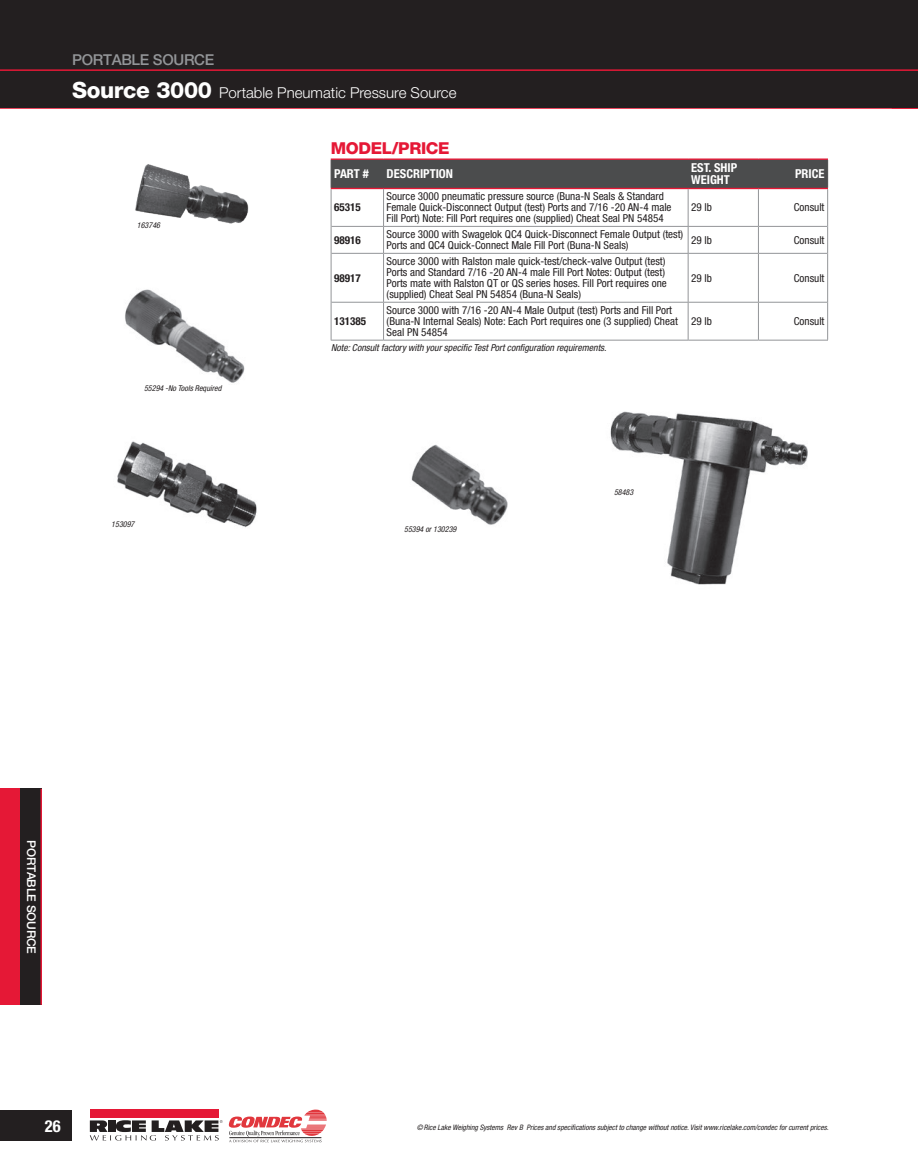
<style>
.page{position:relative;width:918px;height:1175px;background:#fff}
.page>*{position:absolute;margin:0;border:0;box-sizing:border-box;transform-origin:0 0}
._2011_The_Rest_Head{font:800 16.5px "Helvetica Neue LT Std";letter-spacing:-.02em;color:#e51836}
.t1{font:700 condensed 16.5px "Helvetica Neue LT Std";color:#fff}
._2011_Product_Name_H{font:300 15px "Helvetica Neue LT Std";color:#fff}
._2011_Product_Name_H-2{font:500 15px "Helvetica Neue LT Std";letter-spacing:-.02em;color:#939598}
._2011_T1_Head2_C{font:700 condensed 12.3px/12.3px "Helvetica Neue LT Std";color:#fff}
.t2{font:500 12px "Helvetica Neue LT Std";letter-spacing:-.02em;color:#fff}
._2011_T1_Body_C{font:condensed 10.95px/10.9px "Helvetica Neue LT Std";color:#231f20}
._2011_T1_Body_FR{font:condensed 10.95px "Helvetica Neue LT Std";color:#231f20}
._2011_T1_Body_C-2{font:700 condensed 10.95px "Helvetica Neue LT Std";color:#231f20}
._2011_Footnotes{font:italic condensed 9.6px "Helvetica Neue LT Std";color:#231f20}
._2011_Footnotes-2{font:italic condensed 8.1px "Helvetica Neue LT Std";color:#231f20}
.t3{font:italic condensed 7.5px "Helvetica Neue LT Std";color:#231f20}
.s1{font-weight:800;font-size:22.5px}
</style>
<div class="page">
<hr style="left:0;top:107px;width:918px;height:2px;background:#e51836">
<div style="left:0;top:0;width:918px;height:107px;background:#231f20"></div>
<hr style="left:0;top:69px;width:918px;height:2px;background:#e51836">
<div style="left:0;top:788px;width:20px;height:216px;background:#e51836"></div>
<div style="left:20px;top:788px;width:21px;height:216px;background:#231f20"></div>
<div style="left:0;top:1109px;width:72px;height:31px;background:#231f20"></div>
<hr style="left:40px;top:788px;width:2px;height:216px;background:#e51836">
<svg style="left:90px;top:1109px;width:237px;height:33px"></svg>
<hr style="left:229px;top:1137px;width:92px;height:1px;background:#231f20">
<img style="left:610px;top:411px;width:198px;height:174px">
<hr style="left:331px;top:158px;width:53px;height:2px;background:#e51836">
<hr style="left:331px;top:188px;width:53px;height:1px;background:#e51836">
<hr style="left:384px;top:158px;width:304px;height:2px;background:#e51836">
<hr style="left:384px;top:188px;width:304px;height:1px;background:#e51836">
<hr style="left:688px;top:158px;width:70px;height:2px;background:#e51836">
<hr style="left:688px;top:188px;width:70px;height:1px;background:#e51836">
<div style="left:331px;top:159px;width:497px;height:29px;background:#4b4c4d"></div>
<hr style="left:758px;top:158px;width:70px;height:2px;background:#e51836">
<hr style="left:758px;top:188px;width:70px;height:1px;background:#e51836">
<hr style="left:331px;top:189px;width:1px;height:37px;background:#939598">
<hr style="left:383px;top:189px;width:1px;height:37px;background:#939598">
<hr style="left:331px;top:226px;width:53px;height:1px;background:#939598">
<hr style="left:688px;top:189px;width:1px;height:37px;background:#939598">
<hr style="left:384px;top:226px;width:304px;height:1px;background:#939598">
<hr style="left:758px;top:189px;width:1px;height:37px;background:#939598">
<hr style="left:688px;top:226px;width:70px;height:1px;background:#939598">
<hr style="left:827px;top:189px;width:1px;height:37px;background:#939598">
<hr style="left:758px;top:226px;width:69px;height:1px;background:#939598">
<svg style="left:331px;top:226px;width:1px;height:27px"></svg>
<svg style="left:383px;top:227px;width:1px;height:26px"></svg>
<hr style="left:331px;top:253px;width:53px;height:1px;background:#939598">
<svg style="left:688px;top:227px;width:1px;height:26px"></svg>
<hr style="left:384px;top:253px;width:304px;height:1px;background:#939598">
<svg style="left:758px;top:227px;width:1px;height:26px"></svg>
<hr style="left:688px;top:253px;width:70px;height:1px;background:#939598">
<svg style="left:827px;top:226px;width:1px;height:27px"></svg>
<hr style="left:758px;top:253px;width:69px;height:1px;background:#939598">
<hr style="left:331px;top:253px;width:1px;height:49px;background:#939598">
<hr style="left:383px;top:254px;width:1px;height:48px;background:#939598">
<hr style="left:331px;top:302px;width:53px;height:1px;background:#939598">
<hr style="left:688px;top:254px;width:1px;height:48px;background:#939598">
<hr style="left:384px;top:302px;width:304px;height:1px;background:#939598">
<hr style="left:758px;top:254px;width:1px;height:48px;background:#939598">
<hr style="left:688px;top:302px;width:70px;height:1px;background:#939598">
<hr style="left:827px;top:253px;width:1px;height:49px;background:#939598">
<hr style="left:758px;top:302px;width:69px;height:1px;background:#939598">
<hr style="left:331px;top:302px;width:1px;height:38px;background:#939598">
<hr style="left:383px;top:302px;width:1px;height:38px;background:#939598">
<hr style="left:688px;top:302px;width:1px;height:38px;background:#939598">
<hr style="left:758px;top:302px;width:1px;height:38px;background:#939598">
<hr style="left:827px;top:302px;width:1px;height:38px;background:#939598">
<hr style="left:331px;top:340px;width:53px;height:1px;background:#939598">
<hr style="left:384px;top:340px;width:304px;height:1px;background:#939598">
<hr style="left:688px;top:340px;width:70px;height:1px;background:#939598">
<hr style="left:758px;top:340px;width:70px;height:1px;background:#939598">
<img style="left:125px;top:289px;width:120px;height:94px">
<img style="left:411px;top:444px;width:97px;height:81px">
<img style="left:117px;top:441px;width:140px;height:87px">
<img style="left:135px;top:164px;width:114px;height:60px">
<p class="_2011_Product_Name_H-2" style="left:72px;top:50px;width:144px">PORTABLE SOURCE</p>
<p class="_2011_Product_Name_H" style="left:72px;top:83px;width:386px"><span class="s1">Source 3000</span> Portable Pneumatic Pressure Source</p>
<p class="_2011_Footnotes-2" style="left:137px;top:221px;width:25px">163746</p>
<p class="_2011_Footnotes-2" style="left:144px;top:383px;width:79px">55294 -No Tools Required</p>
<p class="_2011_Footnotes-2" style="left:111px;top:519px;width:25px">153097</p>
<p class="_2011_The_Rest_Head" style="left:331px;top:138px;width:120px">MODEL/PRICE</p>
<p class="_2011_T1_Head2_C" style="left:334px;top:167px;width:36px">PART #</p>
<p class="_2011_T1_Head2_C" style="left:387px;top:167px;width:68px">DESCRIPTION</p>
<p class="_2011_T1_Head2_C" style="left:691px;top:161px;width:48px">EST. SHIP<br>WEIGHT</p>
<p class="_2011_T1_Head2_C" style="left:795px;top:167px;width:31px">PRICE</p>
<p class="_2011_T1_Body_C-2" style="left:334px;top:201px;width:28px">65315</p>
<p class="_2011_T1_Body_C" style="left:387px;top:191px;width:286px">Source 3000 pneumatic pressure source (Buna-N Seals &amp; Standard<br>Female Quick-Disconnect Output (test) Ports and 7/16 -20 AN-4 male<br>Fill Port) Note: Fill Port requires one (supplied) Cheat Seal PN 54854</p>
<p class="_2011_T1_Body_C" style="left:691px;top:202px;width:22px">29 lb</p>
<p class="_2011_T1_Body_FR" style="left:794px;top:201px;width:32px">Consult</p>
<p class="_2011_T1_Body_C-2" style="left:334px;top:233px;width:28px">98916</p>
<p class="_2011_T1_Body_C" style="left:387px;top:229px;width:298px">Source 3000 with Swagelok QC4 Quick-Disconnect Female Output (test)<br>Ports and QC4 Quick-Connect Male Fill Port (Buna-N Seals)</p>
<p class="_2011_T1_Body_C" style="left:691px;top:234px;width:22px">29 lb</p>
<p class="_2011_T1_Body_FR" style="left:794px;top:233px;width:32px">Consult</p>
<p class="_2011_T1_Body_C-2" style="left:334px;top:271px;width:28px">98917</p>
<p class="_2011_T1_Body_C" style="left:387px;top:256px;width:282px">Source 3000 with Ralston male quick-test/check-valve Output (test)<br>Ports and Standard 7/16 -20 AN-4 male Fill Port Notes: Output (test)<br>Ports mate with Ralston QT or QS series hoses. Fill Port requires one (supplied) Cheat Seal PN 54854 (Buna-N Seals)</p>
<p class="_2011_T1_Body_C" style="left:691px;top:272px;width:22px">29 lb</p>
<p class="_2011_T1_Body_FR" style="left:794px;top:271px;width:32px">Consult</p>
<p class="_2011_T1_Body_C-2" style="left:334px;top:314px;width:34px">131385</p>
<p class="_2011_T1_Body_C" style="left:387px;top:305px;width:293px">Source 3000 with 7/16 -20 AN-4 Male Output (test) Ports and Fill Port (Buna-N Internal Seals) Note: Each Port requires one (3 supplied) Cheat<br>Seal PN 54854</p>
<p class="_2011_T1_Body_C" style="left:691px;top:316px;width:22px">29 lb</p>
<p class="_2011_T1_Body_FR" style="left:794px;top:315px;width:32px">Consult</p>
<p class="_2011_Footnotes" style="left:331px;top:342px;width:277px">Note: Consult factory with your specific Test Port configuration requirements.</p>
<p class="_2011_Footnotes-2" style="left:404px;top:524px;width:54px">55394 or 130239</p>
<p class="_2011_Footnotes-2" style="left:614px;top:487px;width:21px">58483</p>
<p class="t2" style="left:38px;top:840px;width:115px;rotate:90deg">PORTABLE SOURCE</p>
<h1 class="t1" style="left:45px;top:1116px;width:18px">26</h1>
<p class="t3" style="left:417px;top:1123px;width:413px">©Rice Lake Weighing Systems Rev B Prices and specifications subject to change without notice. Visit www.ricelake.com/condec for current prices.</p>
</div>
